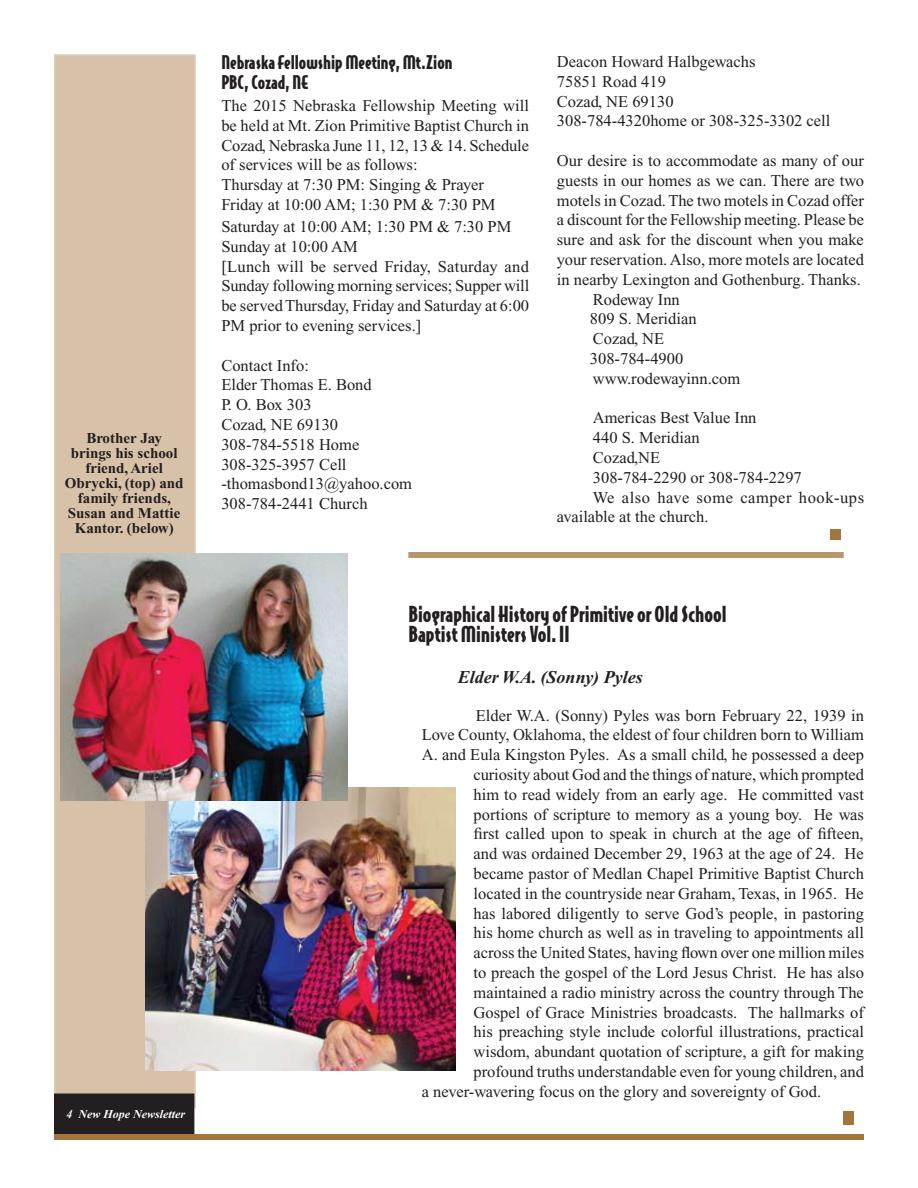
<style>
.page{position:relative;width:918px;height:1188px;background:#fff}
.page>*{position:absolute;margin:0;border:0;box-sizing:border-box;transform-origin:0 0}
.t1{font:21px/19.6px "Bodega Sans Black Oldstyle";color:#231f20}
.t2{font:18px/19.6px "Bodega Sans Black Oldstyle";color:#231f20}
.t3{font:italic 700 18px "Times New Roman";color:#231f20}
.t4{font:16.5px/19.8px "Times New Roman";color:#231f20}
.t5{font:16.5px "Times New Roman";letter-spacing:.035em;color:#231f20}
.t6{font:700 15px/15px "Times New Roman";color:#231f20;text-align:center}
.t7{font:italic 700 12px "Times New Roman";color:#fff}
</style>
<div class="page">
<div style="left:54px;top:54px;width:142px;height:1054px;background:#d7c2a9;border:2px solid #dccab4"></div>
<div style="left:54px;top:1134px;width:810px;height:6px;background:#a2763d"></div>
<div style="left:55px;top:1094px;width:139px;height:39px;background:#231f20"></div>
<div style="left:54px;top:1094px;width:140px;height:40px;border:2px solid #231f20"></div>
<div style="left:408px;top:552px;width:436px;height:6px;background:#b8966b"></div>
<div style="left:844px;top:1112px;width:10px;height:13px;background:#a2763d"></div>
<div style="left:830px;top:530px;width:10px;height:10px;background:#a2763d"></div>
<img style="left:145px;top:788px;width:311px;height:283px">
<img style="left:61px;top:554px;width:287px;height:247px">
<p class="t6" style="left:65px;top:431px;width:120px">Brother Jay brings his school friend, Ariel<br>Obrycki, (top) and family friends,<br>Susan and Mattie<br>Kantor. (below)</p>
<p class="t7" style="left:66px;top:1108px;width:120px">4 New Hope Newsletter</p>
<p class="t2" style="left:221px;top:52px;width:233px">Nebraska Fellowship Meeting, Mt.Zion<br>PBC, Cozad, NE</p>
<p class="t4" style="left:557px;top:52px;width:275px">Deacon Howard Halbgewachs<br>75851 Road 419<br>Cozad, NE 69130<br>308-784-4320home or 308-325-3302 cell</p>
<p class="t4" style="left:557px;top:151px;width:309px">Our desire is to accommodate as many of our</p>
<p class="t4" style="left:557px;top:170px;width:309px">guests in our homes as we can. There are two</p>
<p class="t4" style="left:557px;top:190px;width:309px">motels in Cozad. The two motels in Cozad offer</p>
<p class="t4" style="left:557px;top:210px;width:309px">a discount for the Fellowship meeting. Please be</p>
<p class="t4" style="left:557px;top:230px;width:309px">sure and ask for the discount when you make</p>
<p class="t4" style="left:557px;top:250px;width:309px">your reservation. Also, more motels are located</p>
<p class="t4" style="left:557px;top:269px;width:305px">in nearby Lexington and Gothenburg. Thanks.</p>
<p class="t4" style="left:593px;top:289px;width:89px">Rodeway Inn</p>
<p class="t4" style="left:590px;top:309px;width:108px">809 S. Meridian</p>
<p class="t4" style="left:593px;top:329px;width:73px">Cozad, NE</p>
<p class="t4" style="left:590px;top:349px;width:95px">308-784-4900</p>
<p class="t4" style="left:593px;top:368px;width:149px">www.rodewayinn.com</p>
<p class="t4" style="left:593px;top:408px;width:165px">Americas Best Value Inn</p>
<p class="t4" style="left:593px;top:428px;width:108px">440 S. Meridian</p>
<p class="t4" style="left:593px;top:448px;width:69px">Cozad,NE</p>
<p class="t4" style="left:593px;top:467px;width:210px">308-784-2290 or 308-784-2297</p>
<p class="t5" style="left:593px;top:488px;width:273px">We also have some camper hook-ups</p>
<p class="t4" style="left:557px;top:507px;width:153px">available at the church.</p>
<p class="t4" style="left:221px;top:96px;width:309px">The 2015 Nebraska Fellowship Meeting will be held at Mt. Zion Primitive Baptist Church in Cozad, Nebraska June 11, 12, 13 &amp; 14. Schedule of services will be as follows:<br>Thursday at 7:30 PM: Singing &amp; Prayer Friday at 10:00 AM; 1:30 PM &amp; 7:30 PM</p>
<p class="t4" style="left:221px;top:217px;width:309px">Saturday at 10:00 AM; 1:30 PM &amp; 7:30 PM Sunday at 10:00 AM<br>[Lunch will be served Friday, Saturday and Sunday following morning services; Supper will be served Thursday, Friday and Saturday at 6:00<br>PM prior to evening services.]</p>
<p class="t4" style="left:221px;top:355px;width:192px">Contact Info:<br>Elder Thomas E. Bond<br>P. O. Box 303<br>Cozad, NE 69130<br>308-784-5518 Home<br>308-325-3957 Cell -thomasbond13@yahoo.com<br>308-784-2441 Church</p>
<p class="t1" style="left:408px;top:603px;width:320px">Biographical History of Primitive or Old School<br>Baptist Ministers Vol. II</p>
<p class="t3" style="left:458px;top:667px;width:187px">Elder W.A. (Sonny) Pyles</p>
<p class="t4" style="left:476px;top:705px;width:390px">Elder W.A. (Sonny) Pyles was born February 22, 1939 in</p>
<p class="t4" style="left:422px;top:725px;width:444px">Love County, Oklahoma, the eldest of four children born to William</p>
<p class="t4" style="left:422px;top:745px;width:444px">A. and Eula Kingston Pyles. As a small child, he possessed a deep</p>
<p class="t4" style="left:474px;top:765px;width:392px">curiosity about God and the things of nature, which prompted</p>
<p class="t4" style="left:474px;top:784px;width:392px">him to read widely from an early age. He committed vast</p>
<p class="t4" style="left:474px;top:804px;width:392px">portions of scripture to memory as a young boy. He was</p>
<p class="t4" style="left:474px;top:824px;width:392px">first called upon to speak in church at the age of fifteen,</p>
<p class="t4" style="left:474px;top:844px;width:392px">and was ordained December 29, 1963 at the age of 24. He</p>
<p class="t4" style="left:474px;top:864px;width:392px">became pastor of Medlan Chapel Primitive Baptist Church</p>
<p class="t4" style="left:474px;top:883px;width:392px">located in the countryside near Graham, Texas, in 1965. He</p>
<p class="t4" style="left:474px;top:903px;width:392px">has labored diligently to serve God’s people, in pastoring</p>
<p class="t4" style="left:474px;top:923px;width:392px">his home church as well as in traveling to appointments all</p>
<p class="t4" style="left:474px;top:943px;width:392px">across the United States, having flown over one million miles</p>
<p class="t4" style="left:474px;top:963px;width:392px">to preach the gospel of the Lord Jesus Christ. He has also</p>
<p class="t4" style="left:474px;top:982px;width:392px">maintained a radio ministry across the country through The</p>
<p class="t4" style="left:474px;top:1002px;width:392px">Gospel of Grace Ministries broadcasts. The hallmarks of</p>
<p class="t4" style="left:474px;top:1022px;width:392px">his preaching style include colorful illustrations, practical</p>
<p class="t4" style="left:474px;top:1042px;width:392px">wisdom, abundant quotation of scripture, a gift for making</p>
<p class="t4" style="left:474px;top:1062px;width:392px">profound truths understandable even for young children, and</p>
<p class="t4" style="left:422px;top:1081px;width:401px">a never-wavering focus on the glory and sovereignty of God.</p>
</div>
